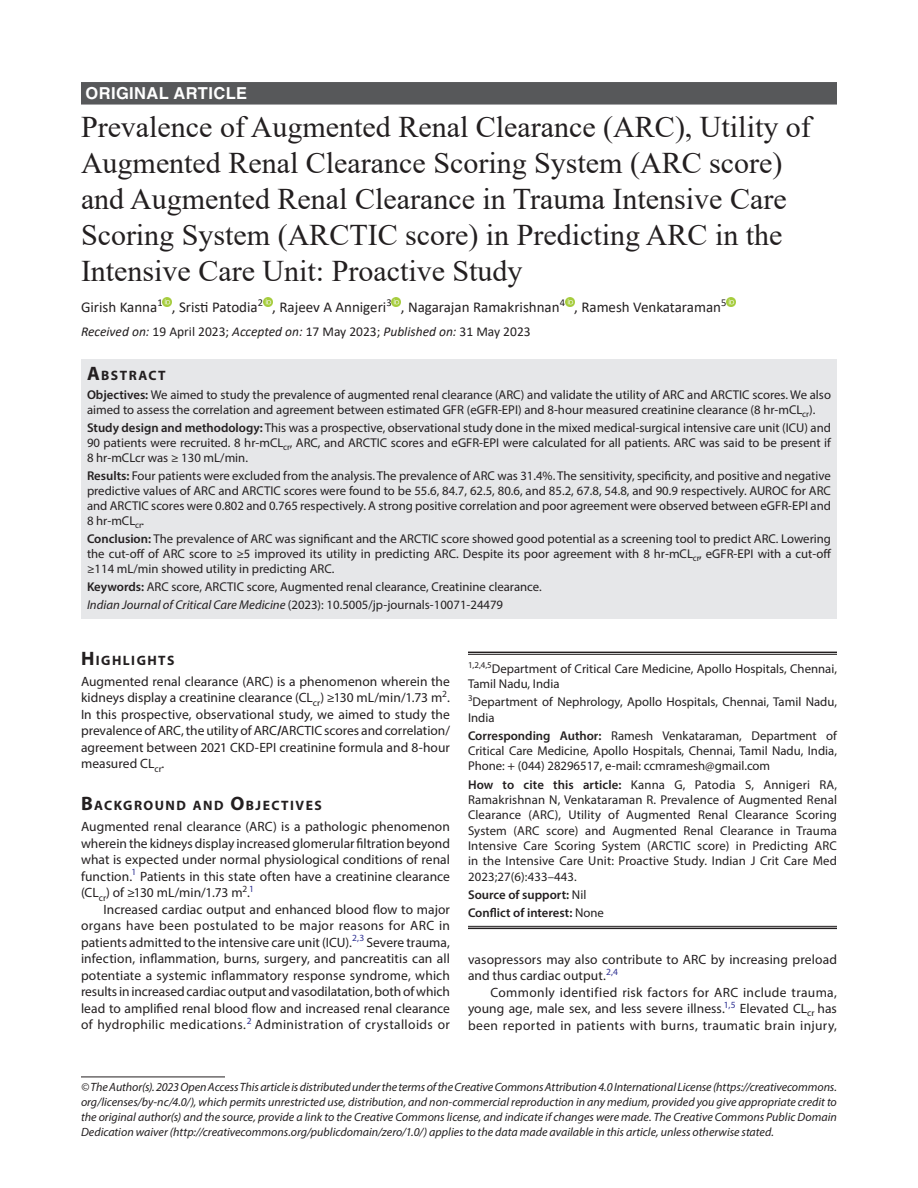
<style>
.page{position:relative;width:918px;height:1188px;background:#fff}
.page>*{position:absolute;margin:0;border:0;box-sizing:border-box;transform-origin:0 0}
.t1{font:30px/36px "Times New Roman";color:#231f20}
.ArticleType{font:700 16.5px "Helvetica LT Std";letter-spacing:.025em;color:#fff}
.AuthorName{font:15px "Calibri";color:#231f20}
.Head-1{font:700 13.65px "Myriad Pro";letter-spacing:.105em;color:#231f20}
.AbstractTitle{font:700 13.65px "Myriad Pro";letter-spacing:.105em;color:#231f20}
.Para-Indent{font:13.5px/16.5px "Myriad Pro";letter-spacing:.02em;color:#231f20;text-align:justify}
.Para-NoIndent{font:13.5px/16.5px "Myriad Pro";color:#231f20;text-align:justify}
.PAS_History{font:italic 13.5px "Calibri";color:#231f20}
.Abstract-Para-first{font:12.75px/15px "Myriad Pro";color:#231f20;text-align:justify}
.How_to_Cite{font:12.75px/15.3px "Myriad Pro";letter-spacing:.01em;color:#231f20;text-align:justify}
.Corresponding_Author{font:12.75px/15.3px "Myriad Pro";color:#231f20;text-align:justify}
.Affiliation-first{font:12.75px/15.3px "Myriad Pro";color:#231f20}
.Keywords{font:12.75px "Myriad Pro";color:#231f20}
.JT_DOI{font:12.75px "Myriad Pro";color:#231f20}
.Affiliation{font:12.75px/15.3px "Myriad Pro";color:#231f20}
.COI{font:600 12.75px "Myriad Pro";color:#231f20}
.Source{font:600 12.75px "Myriad Pro";color:#231f20}
.FootNote{font:italic 12px/15px "Myriad Pro";color:#231f20;text-align:justify}
.s1{font-style:normal}
.s2{font-size:19.5px}
.s3{font-weight:600}
.s4{font-style:italic}
.s5{font-weight:700}
.s6{font-weight:400}
</style>
<div class="page">
<div style="left:81px;top:82px;width:756px;height:23px;background:#57585a"></div>
<div style="left:81px;top:359px;width:756px;height:26px;background:#e6e7e9"></div>
<div style="left:81px;top:384px;width:756px;height:39px;background:#e6e7e9"></div>
<div style="left:81px;top:417px;width:756px;height:54px;background:#e6e7e9"></div>
<div style="left:81px;top:465px;width:756px;height:69px;background:#e6e7e9"></div>
<div style="left:81px;top:528px;width:756px;height:54px;background:#e6e7e9"></div>
<div style="left:81px;top:576px;width:756px;height:24px;background:#e6e7e9"></div>
<div style="left:81px;top:594px;width:756px;height:24px;background:#e6e7e9"></div>
<svg style="left:163px;top:297px;width:9px;height:9px"></svg>
<svg style="left:263px;top:297px;width:9px;height:9px"></svg>
<svg style="left:392px;top:297px;width:9px;height:9px"></svg>
<svg style="left:565px;top:297px;width:9px;height:9px"></svg>
<svg style="left:726px;top:297px;width:10px;height:9px"></svg>
<hr style="left:81px;top:1077px;width:144px;height:1px;background:#231f20">
<hr style="left:468px;top:652px;width:369px;height:1px;background:#231f20">
<hr style="left:468px;top:654px;width:369px;height:1px;background:#231f20">
<hr style="left:468px;top:926px;width:369px;height:1px;background:#231f20">
<hr style="left:468px;top:928px;width:369px;height:1px;background:#231f20">
<p class="ArticleType" style="left:86px;top:83px;width:163px">ORIGINAL ARTICLE</p>
<p class="t1" style="left:81px;top:108px;width:731px">Prevalence of Augmented Renal Clearance (ARC), Utility of Augmented Renal Clearance Scoring System (ARC score) and Augmented Renal Clearance in Trauma Intensive Care Scoring System (ARCTIC score) in Predicting ARC in the Intensive Care Unit: Proactive Study</p>
<p class="AuthorName" style="left:81px;top:297px;width:647px">Girish Kanna<sup>1</sup> , Sristi Patodia<sup>2</sup> , Rajeev A Annigeri<sup>3</sup> , Nagarajan Ramakrishnan<sup>4</sup> , Ramesh Venkataraman<sup>5</sup></p>
<p class="PAS_History" style="left:81px;top:322px;width:451px">Received on: <span class="s1">19 April 2023;</span> Accepted on: <span class="s1">17 May 2023;</span> Published on: <span class="s1">31 May 2023</span></p>
<p class="AbstractTitle" style="left:87px;top:366px;width:80px"><span class="s2">A</span>BSTRACT</p>
<p class="Abstract-Para-first" style="left:87px;top:387px;width:746px"><span class="s3">Objectives:</span> We aimed to study the prevalence of augmented renal clearance (ARC) and validate the utility of ARC and ARCTIC scores. We also aimed to assess the correlation and agreement between estimated GFR (eGFR-EPI) and 8-hour measured creatinine clearance (8 hr-mCL<sub>cr</sub>).</p>
<p class="Abstract-Para-first" style="left:87px;top:420px;width:746px"><span class="s3">Study design and methodology:</span> This was a prospective, observational study done in the mixed medical-surgical intensive care unit (ICU) and 90 patients were recruited. 8 hr-mCL<sub>cr</sub>, ARC, and ARCTIC scores and eGFR-EPI were calculated for all patients. ARC was said to be present if 8 hr-mCLcr was ≥ 130 mL/min.</p>
<p class="Abstract-Para-first" style="left:87px;top:468px;width:746px"><span class="s3">Results:</span> Four patients were excluded from the analysis. The prevalence of ARC was 31.4%. The sensitivity, specificity, and positive and negative predictive values of ARC and ARCTIC scores were found to be 55.6, 84.7, 62.5, 80.6, and 85.2, 67.8, 54.8, and 90.9 respectively. AUROC for ARC and ARCTIC scores were 0.802 and 0.765 respectively. A strong positive correlation and poor agreement were observed between eGFR-EPI and 8 hr-mCL<sub>cr</sub>.</p>
<p class="Abstract-Para-first" style="left:87px;top:531px;width:746px"><span class="s3">Conclusion:</span> The prevalence of ARC was significant and the ARCTIC score showed good potential as a screening tool to predict ARC. Lowering the cut-off of ARC score to ≥5 improved its utility in predicting ARC. Despite its poor agreement with 8 hr-mCL<sub>cr</sub>, eGFR-EPI with a cut-off ≥114 mL/min showed utility in predicting ARC.</p>
<p class="Keywords" style="left:87px;top:579px;width:456px"><span class="s3">Keywords:</span> ARC score, ARCTIC score, Augmented renal clearance, Creatinine clearance.</p>
<p class="JT_DOI" style="left:87px;top:597px;width:418px"><span class="s4">Indian Journal of Critical Care Medicine</span> (2023): 10.5005/jp-journals-10071-24479</p>
<p class="Head-1" style="left:81px;top:651px;width:95px"><span class="s2">H</span>IGHLIGHTS</p>
<p class="Para-NoIndent" style="left:81px;top:673px;width:371px">Augmented renal clearance (ARC) is a phenomenon wherein the kidneys display a creatinine clearance (CL<sub>cr</sub>) ≥130 mL/min/1.73 m<sup>2</sup>.<br>In this prospective, observational study, we aimed to study the prevalenceof ARC, the utility of ARC<span class="s5">/</span>ARCTIC scores and correlation/ agreement between 2021 CKD-EPI creatinine formula and 8-hour measured CL<sub>cr</sub>.</p>
<p class="Head-1" style="left:81px;top:797px;width:242px"><span class="s2">B</span>ACKGROUND AND <span class="s2">O</span>BJECTIVES</p>
<p class="Para-NoIndent" style="left:81px;top:818px;width:371px">Augmented renal clearance (ARC) is a pathologic phenomenon wherein the kidneys display increased glomerular filtration beyond what is expected under normal physiological conditions of renal function.<sup>1</sup> Patients in this state often have a creatinine clearance (CL<sub>cr</sub>) of ≥130 mL/min/1.73 m<sup>2</sup>.<sup>1</sup></p>
<p class="Para-Indent" style="left:81px;top:901px;width:371px;text-indent:22px">Increased cardiac output and enhanced blood flow to major organs have been postulated to be major reasons for ARC in patients admitted to the intensive care unit (ICU).<sup>2,3</sup> Severe trauma, infection, inflammation, burns, surgery, and pancreatitis can all potentiate a systemic inflammatory response syndrome, which results in increased cardiac output and vasodilatation, both of which lead to amplified renal blood flow and increased renal clearance of hydrophilic medications.<sup>2</sup> Administration of crystalloids or</p>
<p class="Affiliation-first" style="left:468px;top:660px;width:370px"><sup>1,2,4,5</sup>Department of Critical Care Medicine, Apollo Hospitals, Chennai,<br>Tamil Nadu, India</p>
<p class="Affiliation" style="left:468px;top:694px;width:371px"><sup>3</sup>Department of Nephrology, Apollo Hospitals, Chennai, Tamil Nadu,<br>India</p>
<p class="Corresponding_Author" style="left:468px;top:728px;width:371px"><span class="s3">Corresponding Author:</span> Ramesh Venkataraman, Department of Critical Care Medicine, Apollo Hospitals, Chennai, Tamil Nadu, India, Phone: + (044) 28296517, e-mail: ccmramesh@gmail.com</p>
<p class="How_to_Cite" style="left:468px;top:777px;width:371px"><span class="s3">How to cite this article:</span> Kanna G, Patodia S, Annigeri RA, Ramakrishnan N, Venkataraman R. Prevalence of Augmented Renal Clearance (ARC), Utility of Augmented Renal Clearance Scoring System (ARC score) and Augmented Renal Clearance in Trauma Intensive Care Scoring System (ARCTIC score) in Predicting ARC in the Intensive Care Unit: Proactive Study. Indian J Crit Care Med 2023;27(6):433–443.</p>
<p class="Source" style="left:468px;top:886px;width:120px">Source of support: <span class="s6">Nil</span></p>
<p class="COI" style="left:468px;top:905px;width:137px">Conflict of interest: <span class="s6">None</span></p>
<p class="Para-Indent" style="left:468px;top:951px;width:371px">vasopressors may also contribute to ARC by increasing preload and thus cardiac output.<sup>2,4</sup></p>
<p class="Para-Indent" style="left:468px;top:984px;width:370px;text-indent:22px">Commonly identified risk factors for ARC include trauma, young age, male sex, and less severe illness.<sup>1,5</sup> Elevated CL<sub>cr</sub> has been reported in patients with burns, traumatic brain injury,</p>
<p class="FootNote" style="left:81px;top:1079px;width:758px">© The Author(s). 2023 Open Access This article is distributed under the terms of the Creative Commons Attribution 4.0 International License (https://creativecommons. org/licenses/by-nc/4.0/), which permits unrestricted use, distribution, and non-commercial reproduction in any medium, provided you give appropriate credit to the original author(s) and the source, provide a link to the Creative Commons license, and indicate if changes were made. The Creative Commons Public Domain Dedication waiver (http://creativecommons.org/publicdomain/zero/1.0/) applies to the data made available in this article, unless otherwise stated.</p>
</div>
